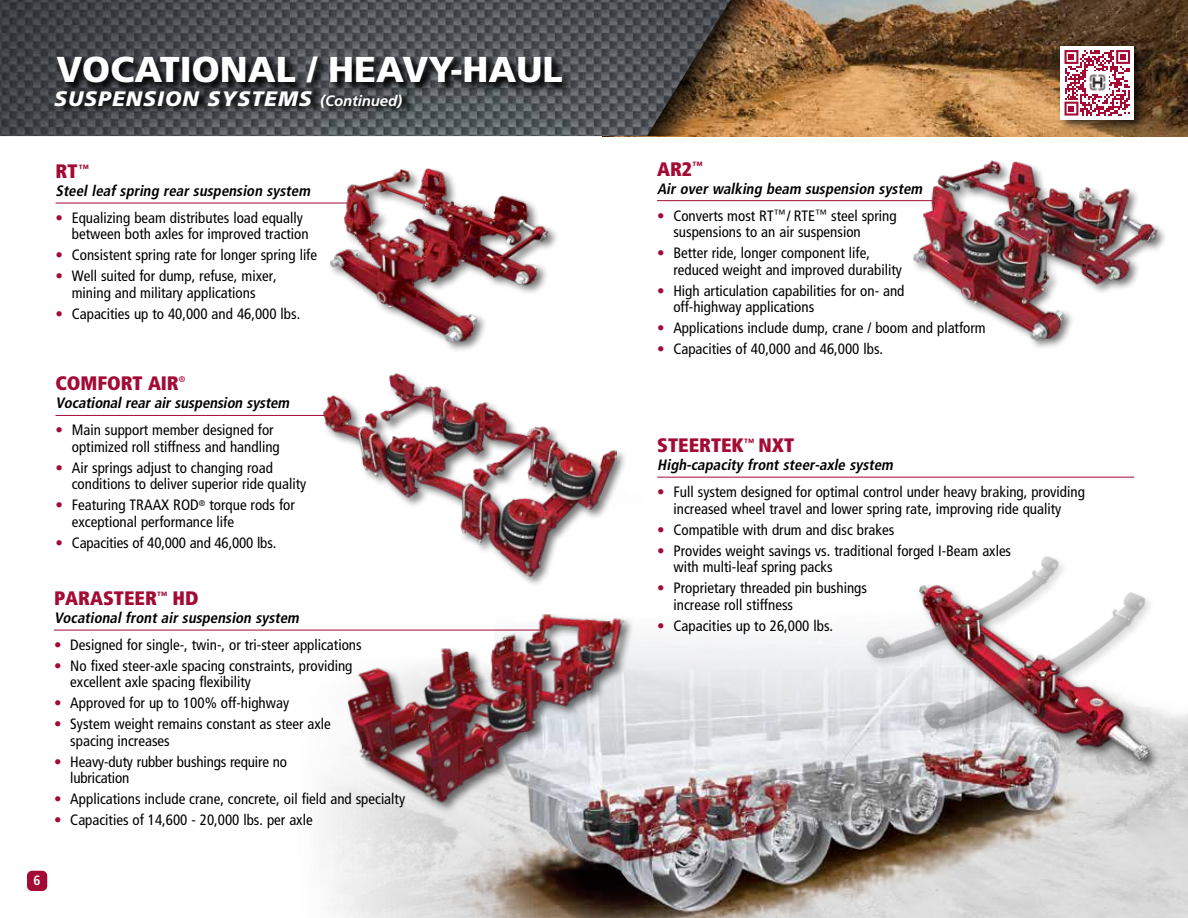
<style>
.page{position:relative;width:1188px;height:918px;background:#fff}
.page>*{position:absolute;margin:0;border:0;box-sizing:border-box;transform-origin:0 0}
.t1{font:900 36px "Frutiger LT Std";color:#fff}
.t2{font:italic 900 21px "Frutiger LT Std";letter-spacing:.05em;color:#fff}
.t3{font:900 condensed 19.5px "Frutiger LT Std";color:#a30b35}
.t4{font:condensed 15px/16.5px "Frutiger LT Std";color:#000}
.t5{font:italic 700 condensed 15px "Frutiger LT Std";color:#000}
.t6{font:700 condensed 13.5px "Frutiger LT Std";color:#fff}
.t7{font:900 condensed 8.25px "Frutiger LT Std";color:#ac2449}
.s1{font-weight:700;font-size:15px}
.s2{color:#a30b35}
</style>
<div class="page">
<div style="left:27px;top:871px;width:20px;height:20px;background:#a30b35;border-radius:5px"></div>
<img style="left:102px;top:414px;width:1086px;height:504px">
<svg style="left:215px;top:560px;width:973px;height:230px"></svg>
<img style="left:831px;top:0;width:357px;height:136px">
<img style="left:0;top:0;width:620px;height:136px">
<hr style="left:54px;top:630px;width:491px;height:1px;background:#a30b35">
<div style="left:346px;top:612px;width:290px;height:202px;background:#000;opacity:.55"></div>
<img style="left:343px;top:606px;width:292px;height:202px">
<hr style="left:657px;top:477px;width:477px;height:1px;background:#a30b35">
<div style="left:865px;top:555px;width:295px;height:216px;background:#000;opacity:.55"></div>
<img style="left:863px;top:553px;width:291px;height:212px">
<svg style="left:620px;top:0;width:211px;height:136px"></svg>
<div style="left:54px;top:86px;width:361px;height:31px;background:#000;opacity:.9"></div>
<svg style="left:55px;top:54px;width:518px;height:40px"></svg>
<hr style="left:657px;top:200px;width:476px;height:1px;background:#a30b35">
<hr style="left:56px;top:415px;width:304px;height:1px;background:#a30b35">
<hr style="left:56px;top:203px;width:305px;height:1px;background:#a30b35">
<img style="left:316px;top:168px;width:235px;height:176px">
<div style="left:321px;top:371px;width:306px;height:217px;background:#fff"></div>
<img style="left:322px;top:373px;width:294px;height:205px">
<div style="left:1058px;top:44px;width:88px;height:88px;background:#000;opacity:.75"></div>
<div style="left:1061px;top:46px;width:73px;height:74px;background:#fff"></div>
<svg style="left:1065px;top:50px;width:65px;height:66px"></svg>
<img style="left:1086px;top:72px;width:22px;height:22px">
<img style="left:910px;top:160px;width:251px;height:182px">
<h1 class="t1" style="left:56px;top:48px;width:508px">VOCATIONAL / HEAVY-HAUL</h1>
<h2 class="t2" style="left:54px;top:86px;width:349px">SUSPENSION SYSTEMS <span class="s1">(Continued)</span></h2>
<h3 class="t3" style="left:56px;top:159px;width:35px">RT<sup>™</sup></h3>
<p class="t5" style="left:56px;top:182px;width:259px">Steel leaf spring rear suspension system</p>
<p class="t4" style="left:72px;top:210px;width:238px;text-indent:-16px"><span class="s2">•</span> Equalizing beam distributes load equally between both axles for improved traction</p>
<p class="t4" style="left:56px;top:247px;width:263px"><span class="s2">•</span> Consistent spring rate for longer spring life</p>
<p class="t4" style="left:56px;top:268px;width:223px;text-align:center"><span class="s2">•</span> Well suited for dump, refuse, mixer, mining and military applications</p>
<p class="t4" style="left:56px;top:306px;width:246px"><span class="s2">•</span> Capacities up to 40,000 and 46,000 lbs.</p>
<h3 class="t3" style="left:56px;top:372px;width:125px">COMFORT AIR</h3>
<p class="t7" style="left:179px;top:375px;width:8px">®</p>
<p class="t5" style="left:56px;top:394px;width:238px">Vocationalrearairsuspension system</p>
<p class="t4" style="left:72px;top:422px;width:210px;text-indent:-16px"><span class="s2">•</span> Main support member designed for optimized roll stiffness and handling</p>
<p class="t4" style="left:72px;top:459px;width:236px;text-indent:-16px"><span class="s2">•</span> Air springs adjust to changing road conditions to deliver superior ride quality</p>
<p class="t4" style="left:72px;top:497px;width:225px;text-indent:-16px"><span class="s2">•</span> Featuring TRAAX ROD<sup>®</sup> torque rods for exceptional performance life</p>
<p class="t4" style="left:56px;top:534px;width:222px"><span class="s2">•</span> Capacities of 40,000 and 46,000 lbs.</p>
<h3 class="t3" style="left:54px;top:586px;width:146px">PARASTEER<sup>™</sup> HD</h3>
<p class="t5" style="left:54px;top:609px;width:250px">Vocational front air suspension system</p>
<p class="t4" style="left:54px;top:637px;width:309px"><span class="s2">•</span> Designed for single-, twin-, or tri-steer applications</p>
<p class="t4" style="left:70px;top:658px;width:284px;text-indent:-16px"><span class="s2">•</span> No fixed steer-axle spacing constraints, providing excellent axle spacing flexibility</p>
<p class="t4" style="left:54px;top:695px;width:237px"><span class="s2">•</span> Approved for up to 100% off-highway</p>
<p class="t4" style="left:70px;top:716px;width:262px;text-indent:-16px"><span class="s2">•</span> System weight remains constant as steer axle spacing increases</p>
<p class="t4" style="left:70px;top:754px;width:218px;text-indent:-16px"><span class="s2">•</span> Heavy-duty rubber bushings require no lubrication</p>
<p class="t4" style="left:54px;top:791px;width:353px"><span class="s2">•</span> Applications include crane, concrete, oil field and specialty</p>
<p class="t4" style="left:54px;top:812px;width:260px"><span class="s2">•</span> Capacities of 14,600 - 20,000 lbs. per axle</p>
<p class="t6" style="left:34px;top:872px;width:9px">6</p>
<h3 class="t3" style="left:657px;top:157px;width:47px">AR2<sup>™</sup></h3>
<p class="t5" style="left:657px;top:179px;width:270px">Air over walking beam suspension system</p>
<p class="t4" style="left:673px;top:207px;width:225px;text-indent:-16px"><span class="s2">•</span> Converts most RT<sup>™</sup>/ RTE<sup>™</sup> steel spring suspensions to an air suspension</p>
<p class="t4" style="left:673px;top:245px;width:230px;text-indent:-16px"><span class="s2">•</span> Better ride, longer component life, reduced weight and improved durability</p>
<p class="t4" style="left:673px;top:282px;width:233px;text-indent:-16px"><span class="s2">•</span> High articulation capabilities for on- and off-highway applications</p>
<p class="t4" style="left:657px;top:320px;width:330px"><span class="s2">•</span> Applications include dump, crane / boom and platform</p>
<p class="t4" style="left:657px;top:341px;width:228px"><span class="s2">•</span> Capacities of 40,000 and 46,000 lbs.</p>
<h3 class="t3" style="left:657px;top:433px;width:139px">STEERTEK<sup>™</sup> NXT</h3>
<p class="t5" style="left:657px;top:456px;width:240px">High-capacity front steer-axle system</p>
<p class="t4" style="left:657px;top:484px;width:429px;text-align:center"><span class="s2">•</span> Full system designed for optimal control under heavy braking, providing increased wheel travel and lower spring rate, improving ride quality</p>
<p class="t4" style="left:657px;top:521px;width:239px"><span class="s2">•</span> Compatible with drum and disc brakes</p>
<p class="t4" style="left:674px;top:542px;width:339px;text-indent:-16px"><span class="s2">•</span> Provides weight savings vs. traditional forged I-Beam axles with multi-leaf spring packs</p>
<p class="t4" style="left:674px;top:580px;width:195px;text-indent:-16px"><span class="s2">•</span> Proprietary threaded pin bushings increase roll stiffness</p>
<p class="t4" style="left:657px;top:617px;width:177px"><span class="s2">•</span> Capacities up to 26,000 lbs.</p>
</div>
